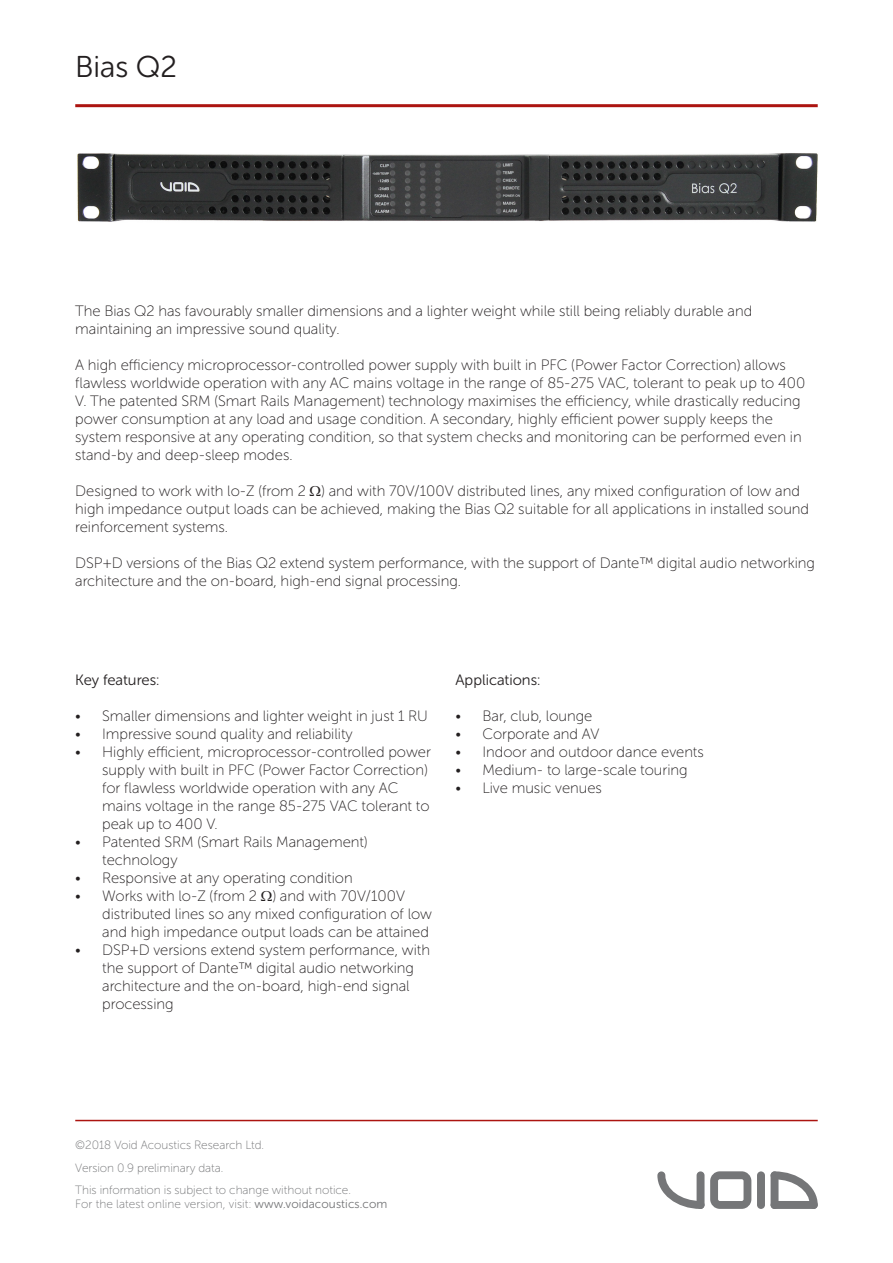
<style>
.page{position:relative;width:893px;height:1263px;background:#fff}
.page>*{position:absolute;margin:0;border:0;box-sizing:border-box;transform-origin:0 0}
.t1{font:30px "Museo Sans Rounded 300";color:#231f20}
.t2{font:15px/18px "Museo Sans Rounded 100";color:#231f20}
.t3{font:15px "Museo Sans Rounded 300";color:#231f20}
.t4{font:12px/22.5px "Museo Sans Rounded 100";color:#757678}
.s1{font-family:"Museo Sans Rounded 300"}
</style>
<div class="page">
<hr style="left:75px;top:104px;width:743px;height:3px;background:#ac1410">
<svg style="left:657px;top:1171px;width:47px;height:38px"></svg>
<svg style="left:771px;top:1171px;width:47px;height:38px"></svg>
<div style="left:771px;top:1201px;width:47px;height:8px;background:#757678;border-radius:4px"></div>
<div style="left:771px;top:1171px;width:7px;height:38px;background:#757678;border-radius:4px"></div>
<div style="left:757px;top:1171px;width:8px;height:38px;background:#757678;border-radius:4px"></div>
<div style="left:697px;top:1171px;width:7px;height:38px;background:#757678;border-radius:4px"></div>
<svg style="left:710px;top:1171px;width:41px;height:38px"></svg>
<hr style="left:75px;top:1120px;width:743px;height:1px;background:#ac1410">
<img style="left:77px;top:153px;width:741px;height:69px">
<h1 class="t1" style="left:75px;top:50px;width:103px">Bias Q2</h1>
<p class="t2" style="left:75px;top:302px;width:678px">The Bias Q2 has favourably smaller dimensions and a lighter weight while still being reliably durable and maintaining an impressive sound quality.</p>
<p class="t2" style="left:75px;top:356px;width:732px">A high efficiency microprocessor-controlled power supply with built in PFC (Power Factor Correction) allows flawless worldwide operation with any AC mains voltage in the range of 85-275 VAC, tolerant to peak up to 400<br>V. The patented SRM (Smart Rails Management) technology maximises the efficiency, while drastically reducing power consumption at any load and usage condition. A secondary, highly efficient power supply keeps the system responsive at any operating condition, so that system checks and monitoring can be performed even in stand-by and deep-sleep modes.</p>
<p class="t2" style="left:75px;top:482px;width:735px">Designed to work with lo-Z (from 2 ) and with 70V/100V distributed lines, any mixed configuration of low and high impedance output loads can be achieved, making the Bias Q2 suitable for all applications in installed sound reinforcement systems.</p>
<p class="t2" style="left:75px;top:554px;width:741px">DSP+D versions of the Bias Q2 extend system performance, with the support of Dante™ digital audio networking architecture and the on-board, high-end signal processing.</p>
<p class="t3" style="left:75px;top:672px;width:86px">Key features:</p>
<p class="t2" style="left:75px;top:707px;width:354px">• Smaller dimensions and lighter weight in just 1 RU</p>
<p class="t2" style="left:75px;top:725px;width:279px">• Impressive sound quality and reliability</p>
<p class="t2" style="left:102px;top:743px;width:330px;text-indent:-27px">• Highly efficient, microprocessor-controlled power supply with built in PFC (Power Factor Correction) for flawless worldwide operation with any AC mains voltage in the range 85-275 VAC tolerant to peak up to 400 V.</p>
<p class="t2" style="left:102px;top:833px;width:267px;text-indent:-27px">• Patented SRM (Smart Rails Management) technology</p>
<p class="t2" style="left:75px;top:869px;width:279px">• Responsive at any operating condition</p>
<p class="t2" style="left:102px;top:887px;width:331px;text-indent:-27px">• Works with lo-Z (from 2 ) and with 70V/100V distributed lines so any mixed configuration of low and high impedance output loads can be attained</p>
<p class="t2" style="left:102px;top:941px;width:329px;text-indent:-27px">• DSP+D versions extend system performance, with the support of Dante™ digital audio networking architecture and the on-board, high-end signal processing</p>
<p class="t3" style="left:455px;top:672px;width:86px">Applications:</p>
<p class="t2" style="left:455px;top:707px;width:138px">• Bar, club, lounge</p>
<p class="t2" style="left:455px;top:725px;width:145px">• Corporate and AV</p>
<p class="t2" style="left:455px;top:743px;width:250px">• Indoor and outdoor dance events</p>
<p class="t2" style="left:455px;top:761px;width:234px">• Medium- to large-scale touring</p>
<p class="t2" style="left:455px;top:779px;width:148px">• Live music venues</p>
<p class="t4" style="left:75px;top:1134px;width:277px">©2018 Void Acoustics Research Ltd.<br>Version 0.9 preliminary data.<br>This information is subject to change without notice.</p>
<p class="t4" style="left:75px;top:1192px;width:314px">For the latest online version, visit: <span class="s1">www.voidacoustics.com</span></p>
</div>
